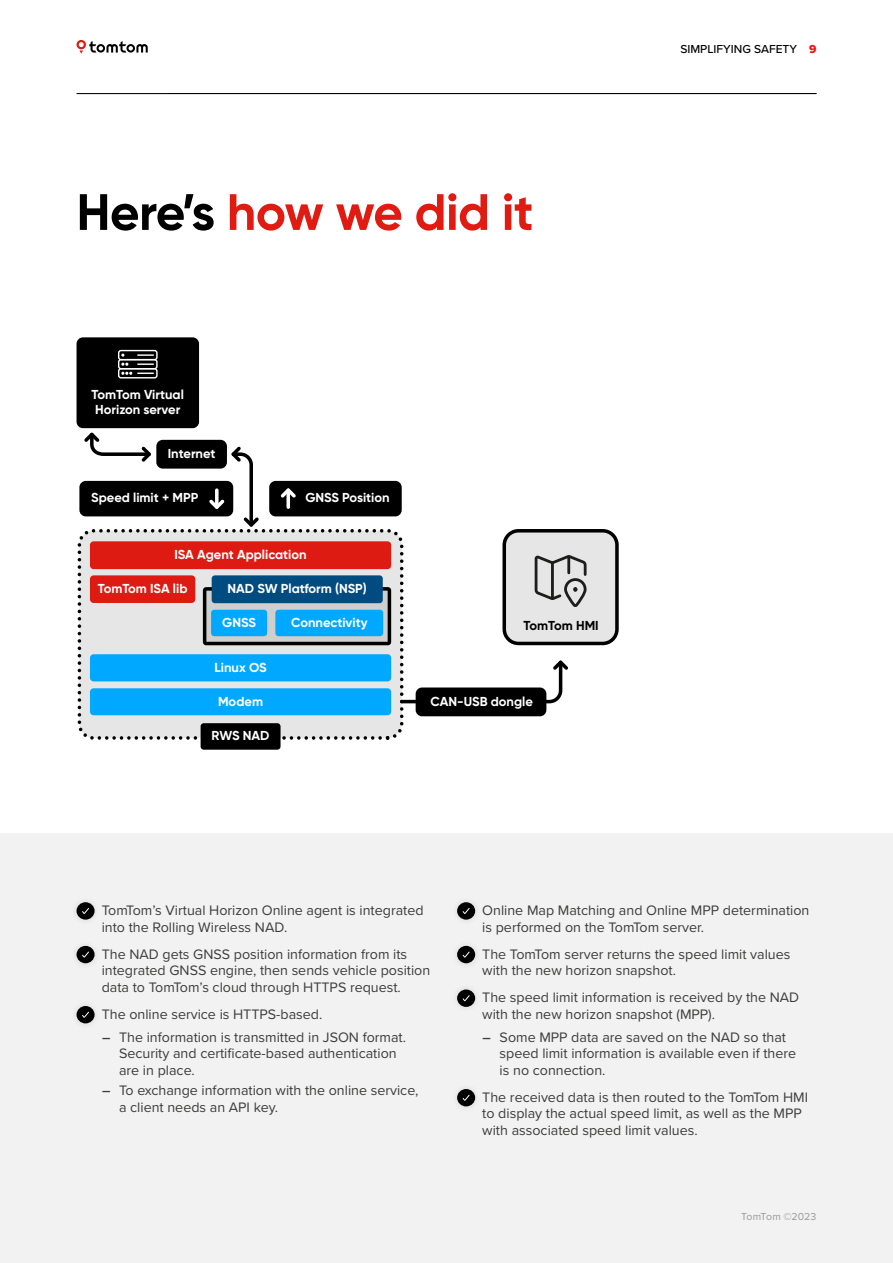
<style>
.page{position:relative;width:893px;height:1263px;background:#fff}
.page>*{position:absolute;margin:0;border:0;box-sizing:border-box;transform-origin:0 0}
.t1{font:700 51px "Gilroy";letter-spacing:-.01em;color:#df1b12}
.Body_copy{font:14.25px/16.5px "Proxima Nova";color:#3c3c3b}
.t2{font:700 12.9px/15.6px "Gilroy";color:#fff}
.t3{font:700 12.9px "Gilroy";color:#000}
.t4{font:500 12px "Proxima Nova";color:#000}
.t5{font:10.5px "Proxima Nova";color:#999}
.s1{color:#000}
.s2{font-family:"Proxima Nova Extrabld";font-weight:400;color:#df1b12}
.s3{font-weight:600}
</style>
<div class="page">
<div style="left:0;top:833px;width:893px;height:430px;background:#f2f2f2"></div>
<div style="left:77px;top:902px;width:18px;height:18px;background:#000;border-radius:50%"></div>
<svg style="left:82px;top:908px;width:7px;height:6px"></svg>
<div style="left:70px;top:939px;width:31px;height:31px;background:#000;opacity:.12"></div>
<div style="left:77px;top:946px;width:18px;height:17px;background:#000;border-radius:50%"></div>
<svg style="left:82px;top:951px;width:7px;height:6px"></svg>
<div style="left:70px;top:999px;width:31px;height:31px;background:#000;opacity:.12"></div>
<div style="left:77px;top:1006px;width:18px;height:17px;background:#000;border-radius:50%"></div>
<svg style="left:82px;top:1012px;width:7px;height:6px"></svg>
<div style="left:457px;top:902px;width:18px;height:18px;background:#000;border-radius:50%"></div>
<svg style="left:463px;top:908px;width:7px;height:6px"></svg>
<div style="left:457px;top:946px;width:18px;height:17px;background:#000;border-radius:50%"></div>
<svg style="left:463px;top:951px;width:7px;height:6px"></svg>
<div style="left:457px;top:989px;width:18px;height:18px;background:#000;border-radius:50%"></div>
<svg style="left:463px;top:995px;width:7px;height:6px"></svg>
<div style="left:457px;top:1089px;width:18px;height:17px;background:#000;border-radius:50%"></div>
<svg style="left:463px;top:1095px;width:7px;height:6px"></svg>
<div style="left:79px;top:531px;width:323px;height:207px;background:#e6e6e6;border-radius:14px"></div>
<div style="left:78px;top:529px;width:325px;height:211px;border:4px dashed #000;border-radius:14px"></div>
<svg style="left:203px;top:587px;width:188px;height:58px;background:#92979a"></svg>
<div style="left:504px;top:531px;width:113px;height:112px;background:#e6e6e6;border-radius:14px"></div>
<div style="left:502px;top:529px;width:117px;height:116px;border:4px solid #000;border-radius:14px"></div>
<div style="left:201px;top:723px;width:80px;height:27px;background:#000;border-radius:3px"></div>
<div style="left:156px;top:440px;width:71px;height:29px;background:#000;border-radius:6px"></div>
<div style="left:77px;top:337px;width:122px;height:91px;background:#000;border-radius:6px"></div>
<div style="left:118px;top:350px;width:40px;height:10px;border:1px solid #fff;border-radius:2px"></div>
<div style="left:118px;top:359px;width:40px;height:10px;border:1px solid #fff;border-radius:2px"></div>
<div style="left:118px;top:368px;width:40px;height:10px;border:1px solid #fff;border-radius:2px"></div>
<svg style="left:121px;top:363px;width:7px;height:3px"></svg>
<svg style="left:121px;top:372px;width:11px;height:3px"></svg>
<svg style="left:138px;top:354px;width:15px;height:2px"></svg>
<svg style="left:138px;top:363px;width:15px;height:2px"></svg>
<svg style="left:138px;top:373px;width:15px;height:1px"></svg>
<div style="left:90px;top:688px;width:301px;height:27px;background:#00a9ff;border-radius:4px"></div>
<div style="left:90px;top:654px;width:301px;height:27px;background:#00a9ff;border-radius:4px"></div>
<div style="left:90px;top:575px;width:105px;height:28px;background:#de1b12;border-radius:4px"></div>
<div style="left:90px;top:541px;width:301px;height:28px;background:#de1b12;border-radius:4px"></div>
<div style="left:269px;top:481px;width:133px;height:35px;background:#000;border-radius:6px"></div>
<svg style="left:286px;top:501px;width:4px;height:6px"></svg>
<svg style="left:280px;top:488px;width:16px;height:13px"></svg>
<div style="left:79px;top:481px;width:154px;height:35px;background:#000;border-radius:6px"></div>
<svg style="left:206px;top:443px;width:56px;height:87px"></svg>
<svg style="left:398px;top:657px;width:170px;height:48px"></svg>
<svg style="left:84px;top:432px;width:67px;height:30px"></svg>
<div style="left:416px;top:687px;width:130px;height:29px;background:#000;border-radius:6px"></div>
<svg style="left:534px;top:555px;width:53px;height:52px"></svg>
<div style="left:212px;top:575px;width:171px;height:28px;background:#004b7f;border-radius:3px"></div>
<div style="left:211px;top:610px;width:56px;height:26px;background:#00a9ff;border-radius:3px"></div>
<div style="left:275px;top:610px;width:108px;height:26px;background:#00a9ff;border-radius:3px"></div>
<svg style="left:77px;top:40px;width:71px;height:14px"></svg>
<hr style="left:77px;top:93px;width:739px;height:1px;background:#000">
<h1 class="t1" style="left:77px;top:180px;width:458px"><span class="s1">Here’s</span> how we did it</h1>
<p class="t2" style="left:92px;top:386px;width:94px">TomTom Virtual<br>Horizon server</p>
<p class="t2" style="left:168px;top:446px;width:49px">Internet</p>
<p class="t2" style="left:91px;top:490px;width:109px">Speed limit + MPP</p>
<p class="t2" style="left:305px;top:490px;width:86px">GNSS Position</p>
<p class="t2" style="left:175px;top:547px;width:134px">ISA Agent Application</p>
<p class="t2" style="left:98px;top:581px;width:91px">TomTom ISA lib</p>
<p class="t2" style="left:228px;top:581px;width:141px">NAD SW Platform (NSP)</p>
<p class="t2" style="left:222px;top:614px;width:35px">GNSS</p>
<p class="t2" style="left:291px;top:614px;width:78px">Connectivity</p>
<p class="t2" style="left:215px;top:659px;width:54px">Linux OS</p>
<p class="t2" style="left:218px;top:693px;width:46px">Modem</p>
<p class="t2" style="left:212px;top:728px;width:59px">RWS NAD</p>
<p class="t3" style="left:524px;top:617px;width:77px">TomTom HMI</p>
<p class="t2" style="left:430px;top:693px;width:104px">CAN-USB dongle</p>
<p class="t4" style="left:680px;top:40px;width:138px">SIMPLIFYING SAFETY <span class="s2">9</span></p>
<p class="Body_copy" style="left:102px;top:901px;width:323px">TomTom’s Virtual Horizon Online agent is integrated into the Rolling Wireless NAD.</p>
<p class="Body_copy" style="left:102px;top:945px;width:330px">The NAD gets GNSS position information from its integrated GNSS engine, then sends vehicle position data to TomTom’s cloud through HTTPS request.</p>
<p class="Body_copy" style="left:102px;top:1005px;width:222px">The online service is HTTPS-based.</p>
<p class="Body_copy" style="left:119px;top:1028px;width:289px;text-indent:-17px"><span class="s3">–</span> The information is transmitted in JSON format.<br>Security and certificate-based authentication are in place.</p>
<p class="Body_copy" style="left:119px;top:1082px;width:301px;text-indent:-17px"><span class="s3">–</span> To exchange information with the online service, a client needs an API key.</p>
<p class="Body_copy" style="left:482px;top:901px;width:329px">Online Map Matching and Online MPP determination is performed on the TomTom server.</p>
<p class="Body_copy" style="left:482px;top:945px;width:310px">The TomTom server returns the speed limit values with the new horizon snapshot.</p>
<p class="Body_copy" style="left:482px;top:989px;width:318px">The speed limit information is received by the NAD with the new horizon snapshot (MPP).</p>
<p class="Body_copy" style="left:500px;top:1028px;width:298px;text-indent:-17px"><span class="s3">–</span> Some MPP data are saved on the NAD so that speed limit information is available even if there is no connection.</p>
<p class="Body_copy" style="left:482px;top:1088px;width:327px">The received data is then routed to the TomTom HMI to display the actual speed limit, as well as the MPP with associated speed limit values.</p>
<p class="t5" style="left:741px;top:1209px;width:77px">TomTom ©2023</p>
</div>
